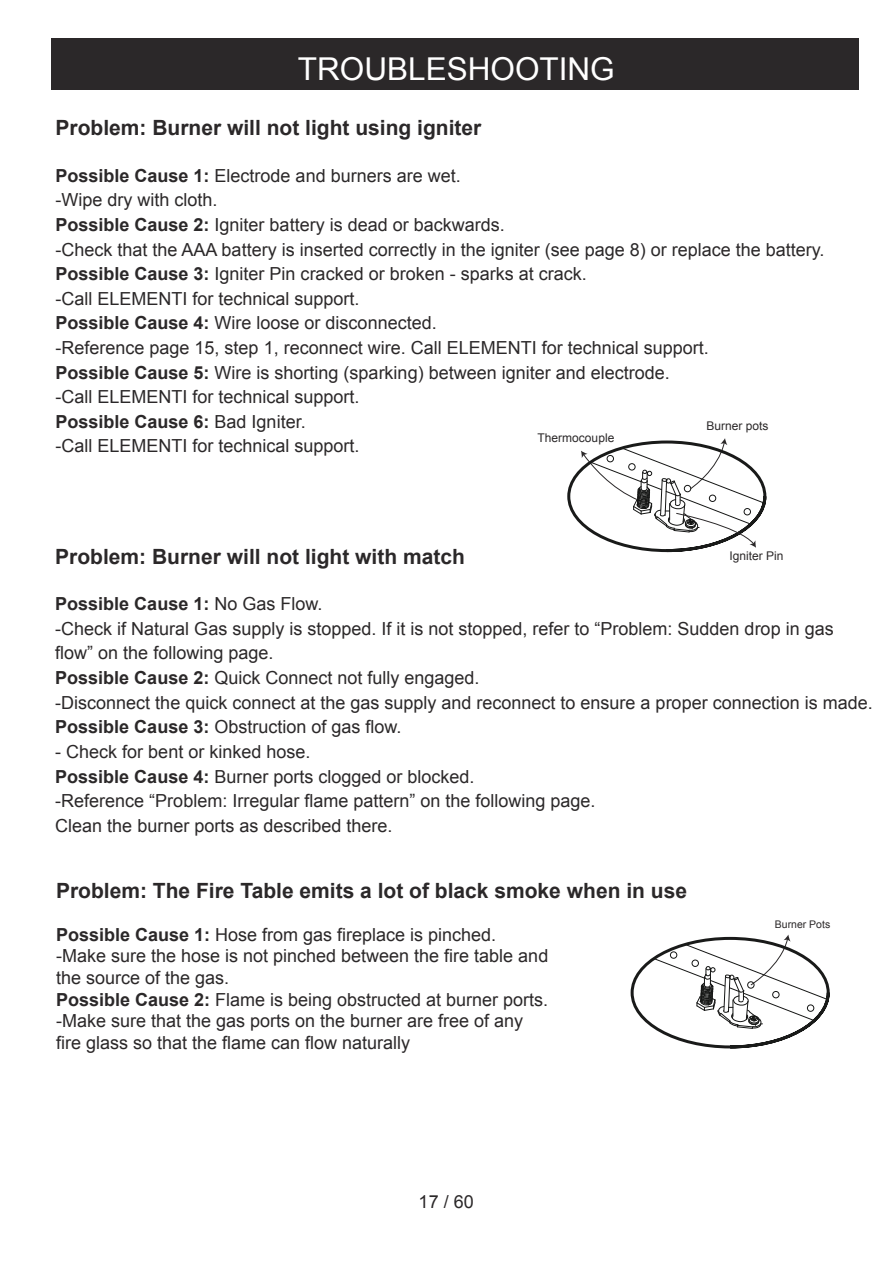
<style>
.page{position:relative;width:893px;height:1263px;background:#fff}
.page>*{position:absolute;margin:0;border:0;box-sizing:border-box;transform-origin:0 0}
.t1{font:31.5px "Arial";color:#fff}
.t2{font:700 21px "Arial";color:#2b2829}
.t3{font:18px/24.6px "Arial";color:#2b2829}
.t4{font:12px "Arial";color:#2b2829}
.t5{font:10.5px "Arial";color:#2b2829}
.s1{font-weight:700}
</style>
<div class="page">
<svg style="left:630px;top:934px;width:200px;height:115px"></svg>
<svg style="left:567px;top:438px;width:200px;height:115px"></svg>
<div style="left:51px;top:38px;width:808px;height:51px;background:#2b2829"></div>
<h1 class="t1" style="left:298px;top:57px;width:318px">TROUBLESHOOTING</h1>
<p class="t2" style="left:56px;top:120px;width:427px">Problem: Burner will not light using igniter</p>
<p class="t3" style="left:56px;top:165px;width:771px"><span class="s1">Possible Cause 1:</span> Electrode and burners are wet.<br>-Wipe dry with cloth.<br><span class="s1">Possible Cause 2:</span> Igniter battery is dead or backwards.<br>-Check that the AAA battery is inserted correctly in the igniter (see page 8) or replace the battery.<br><span class="s1">Possible Cause 3:</span> Igniter Pin cracked or broken - sparks at crack.<br>-Call ELEMENTI for technical support.<br><span class="s1">Possible Cause 4:</span> Wire loose or disconnected.<br>-Reference page 15, step 1, reconnect wire. Call ELEMENTI for technical support.<br><span class="s1">Possible Cause 5:</span> Wire is shorting (sparking) between igniter and electrode.<br>-Call ELEMENTI for technical support.<br><span class="s1">Possible Cause 6:</span> Bad Igniter.<br>-Call ELEMENTI for technical support.</p>
<p class="t4" style="left:706px;top:421px;width:64px">Burner pots</p>
<p class="t4" style="left:538px;top:433px;width:78px">Thermocouple</p>
<p class="t2" style="left:55px;top:549px;width:411px">Problem: Burner will not light with match</p>
<p class="t3" style="left:55px;top:593px;width:819px"><span class="s1">Possible Cause 1:</span> No Gas Flow.<br>-Check if Natural Gas supply is stopped. If it is not stopped, refer to ìProblem: Sudden drop in gas flowî on the following page.<br><span class="s1">Possible Cause 2:</span> Quick Connect not fully engaged.<br>-Disconnect the quick connect at the gas supply and reconnect to ensure a proper connection is made.<br><span class="s1">Possible Cause 3:</span> Obstruction of gas flow.</p>
<p class="t3" style="left:55px;top:741px;width:542px">- Check for bent or kinked hose.<br><span class="s1">Possible Cause 4:</span> Burner ports clogged or blocked.<br>-Reference ìProblem: Irregular flame patternî on the following page.<br>Clean the burner ports as described there.</p>
<p class="t4" style="left:729px;top:551px;width:56px">Igniter Pin</p>
<p class="t2" style="left:56px;top:882px;width:632px">Problem: The Fire Table emits a lot of black smoke when in use</p>
<p class="t3" style="left:56px;top:925px;width:494px;line-height:21.6px"><span class="s1">Possible Cause 1:</span> Hose from gas fireplace is pinched. -Make sure the hose is not pinched between the fire table and the source of the gas.<br><span class="s1">Possible Cause 2:</span> Flame is being obstructed at burner ports. -Make sure that the gas ports on the burner are free of any fire glass so that the flame can flow naturally</p>
<p class="t3" style="left:419px;top:1191px;width:57px">17 / 60</p>
<p class="t5" style="left:775px;top:921px;width:57px">Burner Pots</p>
</div>
